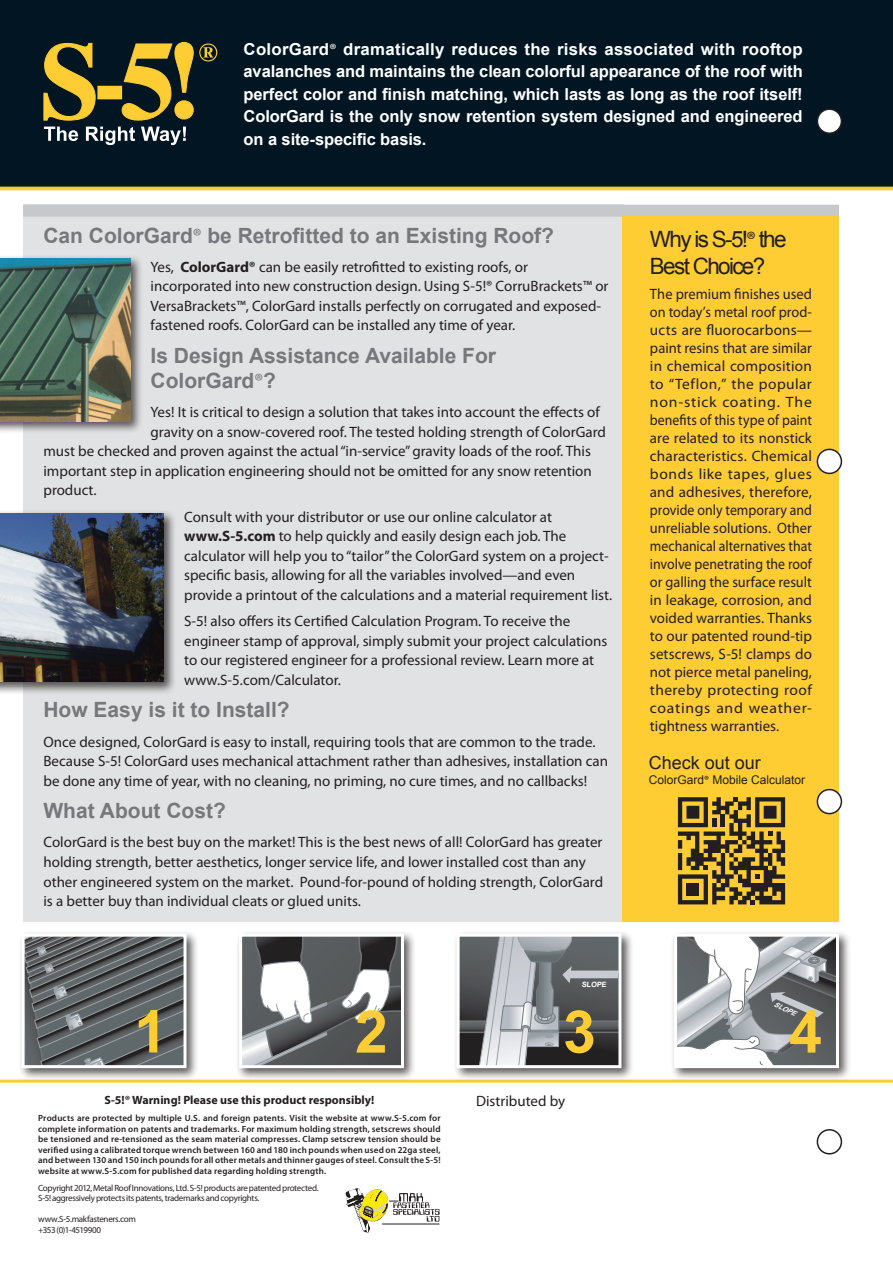
<style>
.page{position:relative;width:893px;height:1263px;background:#fff}
.page>*{position:absolute;margin:0;border:0;box-sizing:border-box;transform-origin:0 0}
.t1{font:700 59.1px "Arial";color:#fecd33}
.Subtitle{font:22.5px/27px "Arial";letter-spacing:-.075em;color:#231f20}
.Sub_Clamp_Title{font:700 21px/25.2px "Arial";color:#76787b}
.Subtitle-2{font:18px "Arial";color:#231f20}
.Back_Highlighted_Tex{font:700 16.5px/22.5px "Arial";letter-spacing:-.005em;color:#fff;text-align:justify}
.Back_Page_Text{font:15px/19.5px "Myriad Pro";color:#231f20}
.subpage_body{font:15px/18px "Myriad Pro";letter-spacing:.025em;color:#231f20;text-align:justify;scale:.96 1}
.warning{font:700 12px "Myriad Pro";color:#231f20}
.Subtitle-3{font:12px "Arial";color:#231f20}
.Warning_Body{font:600 9px/10.5px "Myriad Pro";letter-spacing:.02em;color:#231f20;text-align:justify}
.Warning_Copyright{font:9px "Myriad Pro";letter-spacing:-.03em;color:#231f20}
.Warning_Copyright-2{font:9px "Myriad Pro";letter-spacing:-.055em;color:#231f20}
.t2{font:700 7.35px "Arial";color:#fff}
.t3{font:italic 700 6.9px "Arial";color:#fff}
.s1{font-family:"Myriad Pro";font-weight:400}
.s2{font-weight:700}
.s3{font-family:"Myriad Pro"}
</style>
<div class="page">
<div style="left:23px;top:204px;width:600px;height:718px;background:#e1e2e4"></div>
<div style="left:23px;top:205px;width:816px;height:12px;background:#c7c8ca"></div>
<hr style="left:0;top:1079px;width:893px;height:3px;background:#fecd33">
<svg style="left:346px;top:1188px;width:94px;height:45px"></svg>
<div style="left:18px;top:930px;width:182px;height:151px;background:#231f20;opacity:.75"></div>
<svg style="left:26px;top:938px;width:157px;height:126px;background:#5c6063"></svg>
<div style="left:22px;top:934px;width:165px;height:134px;border:3px solid #fff"></div>
<div style="left:236px;top:930px;width:181px;height:151px;background:#231f20;opacity:.75"></div>
<svg style="left:243px;top:938px;width:157px;height:126px"></svg>
<div style="left:239px;top:934px;width:165px;height:134px;border:3px solid #fff"></div>
<div style="left:453px;top:930px;width:182px;height:151px;background:#231f20;opacity:.75"></div>
<svg style="left:461px;top:938px;width:156px;height:126px;background:#787b7e"></svg>
<div style="left:457px;top:934px;width:164px;height:134px;border:3px solid #fff"></div>
<div style="left:671px;top:930px;width:181px;height:151px;background:#231f20;opacity:.75"></div>
<svg style="left:678px;top:938px;width:157px;height:126px"></svg>
<div style="left:674px;top:934px;width:165px;height:134px;border:3px solid #fff"></div>
<div style="left:623px;top:217px;width:216px;height:705px;background:#fecd33"></div>
<div style="left:0;top:510px;width:177px;height:185px;background:#231f20;opacity:.75"></div>
<img style="left:0;top:513px;width:164px;height:169px">
<div style="left:0;top:255px;width:144px;height:179px;background:#231f20;opacity:.75"></div>
<img style="left:0;top:258px;width:130px;height:163px">
<svg style="left:678px;top:797px;width:107px;height:107px"></svg>
<div style="left:0;top:0;width:893px;height:187px;background:#011622"></div>
<hr style="left:0;top:187px;width:893px;height:3px;background:#fecd33">
<svg style="left:44px;top:127px;width:34px;height:14px"></svg>
<svg style="left:86px;top:127px;width:49px;height:18px"></svg>
<svg style="left:141px;top:127px;width:45px;height:18px"></svg>
<svg style="left:44px;top:43px;width:51px;height:77px"></svg>
<div style="left:98px;top:86px;width:24px;height:13px;background:#fecd33"></div>
<svg style="left:122px;top:42px;width:71px;height:78px"></svg>
<svg style="left:199px;top:43px;width:18px;height:18px"></svg>
<div style="left:817px;top:109px;width:24px;height:24px;background:#fff;border-radius:50%"></div>
<div style="left:817px;top:108px;width:25px;height:26px;border:2px solid #231f20;border-radius:50%"></div>
<div style="left:817px;top:449px;width:24px;height:24px;background:#fff;border-radius:50%"></div>
<div style="left:817px;top:449px;width:25px;height:25px;border:2px solid #231f20;border-radius:50%"></div>
<div style="left:817px;top:789px;width:24px;height:25px;background:#fff;border-radius:50%"></div>
<div style="left:817px;top:789px;width:25px;height:25px;border:2px solid #231f20;border-radius:50%"></div>
<div style="left:817px;top:1129px;width:25px;height:25px;border:2px solid #231f20;border-radius:50%"></div>
<p class="Back_Highlighted_Tex" style="left:244px;top:38px;width:561px">ColorGard<span class="s1">®</span> dramatically reduces the risks associated with rooftop avalanches and maintains the clean colorful appearance of the roof with perfect color and finish matching, which lasts as long as the roof itself!<br>ColorGard is the only snow retention system designed and engineered on a site-specific basis.</p>
<p class="Sub_Clamp_Title" style="left:43px;top:223px;width:512px">Can ColorGard<span class="s1">®</span> be Retrofitted to an Existing Roof?</p>
<p class="Back_Page_Text" style="left:151px;top:257px;width:459px">Yes, <span class="s2">ColorGard®</span> can be easily retrofitted to existing roofs, or incorporated into new construction design. Using S-5!® CorruBrackets™ or VersaBrackets™, ColorGard installs perfectly on corrugated and exposed&shy;fastened roofs. ColorGard can be installed any time of year.</p>
<p class="Sub_Clamp_Title" style="left:151px;top:344px;width:347px">Is Design Assistance Available For<br>ColorGard<span class="s1">®</span>?</p>
<p class="Back_Page_Text" style="left:151px;top:402px;width:451px">Yes! It is critical to design a solution that takes into account the effects of</p>
<p class="Back_Page_Text" style="left:151px;top:422px;width:457px">gravity on a snow-covered roof. The tested holding strength of ColorGard</p>
<p class="Back_Page_Text" style="left:43px;top:441px;width:549px">must be checked and proven against the actual “in-service” gravity loads of the roof. This</p>
<p class="Back_Page_Text" style="left:43px;top:461px;width:550px">important step in application engineering should not be omitted for any snow retention</p>
<p class="Back_Page_Text" style="left:43px;top:480px;width:55px">product.</p>
<p class="Back_Page_Text" style="left:184px;top:507px;width:429px">Consult with your distributor or use our online calculator at <span class="s2">www.S-5.com</span> to help quickly and easily design each job. The calculator will help you to “tailor” the ColorGard system on a project&shy;specific basis, allowing for all the variables involved—and even provide a printout of the calculations and a material requirement list.</p>
<p class="Back_Page_Text" style="left:184px;top:611px;width:425px">S-5! also offers its Certified Calculation Program. To receive the engineer stamp of approval, simply submit your project calculations to our registered engineer for a professional review. Learn more at www.S-5.com/Calculator.</p>
<p class="Sub_Clamp_Title" style="left:43px;top:698px;width:248px">How Easy is it to Install?</p>
<p class="Back_Page_Text" style="left:43px;top:731px;width:566px">Once designed, ColorGard is easy to install, requiring tools that are common to the trade.<br>Because S-5! ColorGard uses mechanical attachment rather than adhesives, installation can be done any time of year, with no cleaning, no priming, no cure times, and no callbacks!</p>
<p class="Sub_Clamp_Title" style="left:43px;top:799px;width:184px">What About Cost?</p>
<p class="Back_Page_Text" style="left:43px;top:832px;width:561px">ColorGard is the best buy on the market! This is the best news of all! ColorGard has greater holding strength, better aesthetics, longer service life, and lower installed cost than any other engineered system on the market. Pound-for-pound of holding strength, ColorGard is a better buy than individual cleats or glued units.</p>
<p class="t1" style="left:134px;top:993px;width:34px">1</p>
<p class="t1" style="left:355px;top:993px;width:34px">2</p>
<p class="warning" style="left:104px;top:1092px;width:271px">S-5!® Warning! Please use this product responsibly!</p>
<p class="Warning_Body" style="left:38px;top:1113px;width:404px">Products are protected by multiple U.S. and foreign patents. Visit the website at www.S-5.com for complete information on patents and trademarks. For maximum holding strength, setscrews should be tensioned and re-tensioned as the seam material compresses. Clamp setscrew tension should be verified using a calibrated torque wrench between 160 and 180 inch pounds when used on 22ga steel, and between 130 and 150 inch pounds for all other metals and thinner gauges of steel. Consult the S-5! website at www.S-5.com for published data regarding holding strength.</p>
<p class="Warning_Copyright" style="left:38px;top:1182px;width:282px">Copyright 2012, Metal Roof Innovations, Ltd. S-5! products are patented protected.</p>
<p class="Warning_Copyright" style="left:38px;top:1193px;width:223px">S-5! aggressively protects its patents, trademarks and copyrights.</p>
<p class="Warning_Copyright" style="left:38px;top:1214px;width:99px">www.S-5.makfasteners.com</p>
<p class="Warning_Copyright-2" style="left:38px;top:1224px;width:65px">+353 (0)1-4519900</p>
<p class="t2" style="left:582px;top:980px;width:27px">SLOPE</p>
<p class="t1" style="left:563px;top:993px;width:34px">3</p>
<p class="Back_Page_Text" style="left:476px;top:1091px;width:91px">Distributed by</p>
<p class="Subtitle" style="left:650px;top:226px;width:138px">Why is S-5!<span class="s3">®</span> the<br>Best Choice?</p>
<p class="subpage_body" style="left:650px;top:285px;width:170px">The premium finishes used on today’s metal roof prod&shy;ucts are fluorocarbons— paint resins that are similar in chemical composition to “Teflon,” the popular non‑stick coating. The benefits of this type of paint are related to its nonstick characteristics. Chemical bonds like tapes, glues and adhesives, therefore, provide only temporary and unreliable solutions. Other mechanical alternatives that involve penetrating the roof or galling the surface result in leakage, corrosion, and voided warranties. Thanks to our patented round-tip setscrews, S-5! clamps do not pierce metal paneling, thereby protecting roof coatings and weather&shy;tightness warranties.</p>
<p class="Subtitle-2" style="left:649px;top:751px;width:114px">Check out our</p>
<p class="Subtitle-3" style="left:649px;top:771px;width:158px">ColorGard<span class="s3">®</span> Mobile Calculator</p>
<p class="t3" style="left:776px;top:999px;width:25px;rotate:25deg">SLOPE</p>
<p class="t1" style="left:789px;top:993px;width:34px">4</p>
</div>
